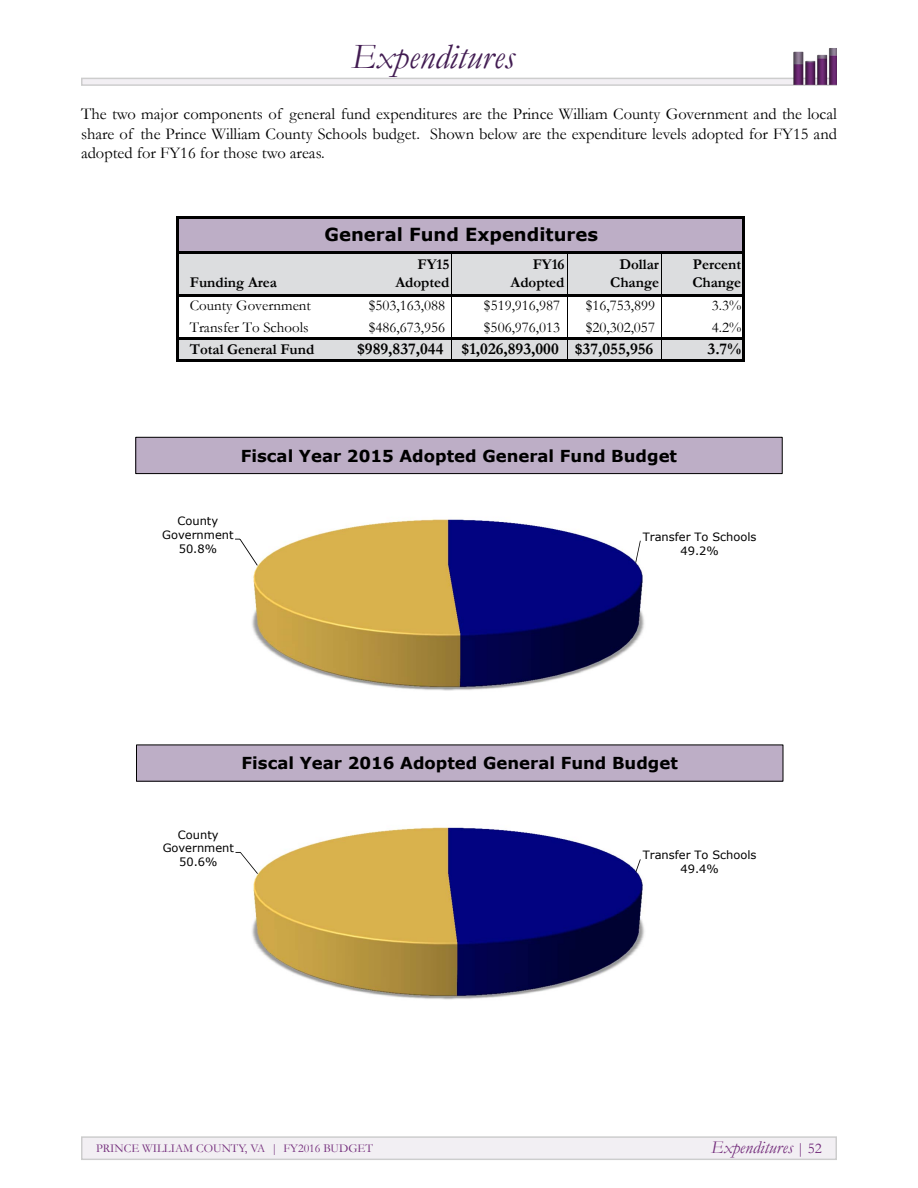
<style>
.page{position:relative;width:918px;height:1188px;background:#fff}
.page>*{position:absolute;margin:0;border:0;box-sizing:border-box;transform-origin:0 0}
.t1{font:italic 36px "Garamond";color:#421c52}
.t2{font:700 18px "Verdana";color:#000}
.t3{font:italic 18px "Garamond";color:#732c7b}
.t4{font:16.5px/19.8px "Garamond";color:#000;text-align:justify}
.t5{font:700 16.5px "Verdana";color:#000}
.t6{font:700 16.5px "Garamond";color:#000}
.t7{font:15px "Garamond";color:#000}
.t8{font:700 15px "Garamond";color:#000}
.t9{font:12px "Garamond";color:#732c7b}
.t10{font:11.4px/13.8px "Verdana";color:#000;text-align:center}
.s1{font-style:normal;font-size:15px}
</style>
<div class="page">
<div style="left:82px;top:78px;width:754px;height:7px;background:#f2eff3"></div>
<div style="left:82px;top:1137px;width:754px;height:22px;background:#f2eff3"></div>
<img style="left:651px;top:48px;width:186px;height:38px">
<div style="left:178px;top:218px;width:566px;height:34px;background:#bdaec6"></div>
<div style="left:178px;top:252px;width:566px;height:43px;background:#dcdddf"></div>
<div style="left:178px;top:338px;width:566px;height:22px;background:#dcdddf"></div>
<hr style="left:452px;top:253px;width:1px;height:41px;background:#000">
<hr style="left:567px;top:253px;width:1px;height:41px;background:#000">
<hr style="left:662px;top:253px;width:1px;height:41px;background:#000">
<hr style="left:452px;top:297px;width:1px;height:40px;background:#000">
<hr style="left:567px;top:297px;width:1px;height:40px;background:#000">
<hr style="left:662px;top:297px;width:1px;height:40px;background:#000">
<hr style="left:176px;top:216px;width:2px;height:145px;background:#000">
<hr style="left:742px;top:219px;width:3px;height:142px;background:#000">
<svg style="left:567px;top:340px;width:1px;height:19px"></svg>
<hr style="left:178px;top:216px;width:567px;height:3px;background:#000">
<hr style="left:178px;top:251px;width:567px;height:2px;background:#000">
<hr style="left:178px;top:294px;width:567px;height:3px;background:#000">
<hr style="left:178px;top:337px;width:567px;height:3px;background:#000">
<hr style="left:178px;top:359px;width:567px;height:2px;background:#000">
<img style="left:239px;top:519px;width:406px;height:172px">
<svg style="left:235px;top:539px;width:406px;height:27px;background:#82727c"></svg>
<div style="left:136px;top:437px;width:646px;height:37px;background:#bdaec6"></div>
<div style="left:135px;top:437px;width:648px;height:37px;border:1px solid #000"></div>
<img style="left:252px;top:827px;width:393px;height:173px">
<svg style="left:236px;top:852px;width:405px;height:22px;background:#7e6e78"></svg>
<div style="left:136px;top:745px;width:647px;height:36px;background:#bdaec6"></div>
<div style="left:136px;top:745px;width:647px;height:37px;border:1px solid #000"></div>
<h1 class="t1" style="left:351px;top:32px;width:165px">Expenditures</h1>
<p class="t4" style="left:81px;top:103px;width:758px">The two major components of general fund expenditures are the Prince William County Government and the local share of the Prince William County Schools budget. Shown below are the expenditure levels adopted for FY15 and adopted for FY16 for those two areas.</p>
<p class="t2" style="left:324px;top:222px;width:275px">General Fund Expenditures</p>
<p class="t8" style="left:418px;top:254px;width:33px">FY15</p>
<p class="t8" style="left:533px;top:254px;width:33px">FY16</p>
<p class="t8" style="left:619px;top:254px;width:41px">Dollar</p>
<p class="t8" style="left:693px;top:254px;width:50px">Percent</p>
<p class="t8" style="left:190px;top:272px;width:89px">Funding Area</p>
<p class="t8" style="left:395px;top:272px;width:56px">Adopted</p>
<p class="t8" style="left:511px;top:272px;width:56px">Adopted</p>
<p class="t8" style="left:610px;top:272px;width:50px">Change</p>
<p class="t8" style="left:692px;top:272px;width:50px">Change</p>
<p class="t7" style="left:190px;top:296px;width:123px">County Government</p>
<p class="t7" style="left:369px;top:296px;width:78px">$503,163,088</p>
<p class="t7" style="left:484px;top:296px;width:78px">$519,916,987</p>
<p class="t7" style="left:586px;top:296px;width:71px">$16,753,899</p>
<p class="t7" style="left:712px;top:296px;width:31px">3.3%</p>
<p class="t7" style="left:190px;top:317px;width:120px">Transfer To Schools</p>
<p class="t7" style="left:369px;top:317px;width:78px">$486,673,956</p>
<p class="t7" style="left:484px;top:317px;width:78px">$506,976,013</p>
<p class="t7" style="left:586px;top:317px;width:71px">$20,302,057</p>
<p class="t7" style="left:712px;top:317px;width:31px">4.2%</p>
<p class="t8" style="left:190px;top:339px;width:126px">Total General Fund</p>
<p class="t6" style="left:357px;top:338px;width:298px">$989,837,044 $1,026,893,000 $37,055,956</p>
<p class="t6" style="left:708px;top:338px;width:35px">3.7%</p>
<p class="t5" style="left:241px;top:444px;width:438px">Fiscal Year 2015 Adopted General Fund Budget</p>
<p class="t10" style="left:162px;top:514px;width:73px">County<br>Government<br>50.8%</p>
<p class="t10" style="left:643px;top:530px;width:115px">Transfer To Schools<br>49.2%</p>
<p class="t5" style="left:242px;top:752px;width:438px">Fiscal Year 2016 Adopted General Fund Budget</p>
<p class="t10" style="left:163px;top:827px;width:73px">County<br>Government<br>50.6%</p>
<p class="t10" style="left:643px;top:848px;width:115px">Transfer To Schools<br>49.4%</p>
<p class="t9" style="left:96px;top:1140px;width:278px">Prince William County, VA | FY2016 Budget</p>
<p class="t3" style="left:711px;top:1135px;width:112px">Expenditures <span class="s1">| 52</span></p>
</div>
